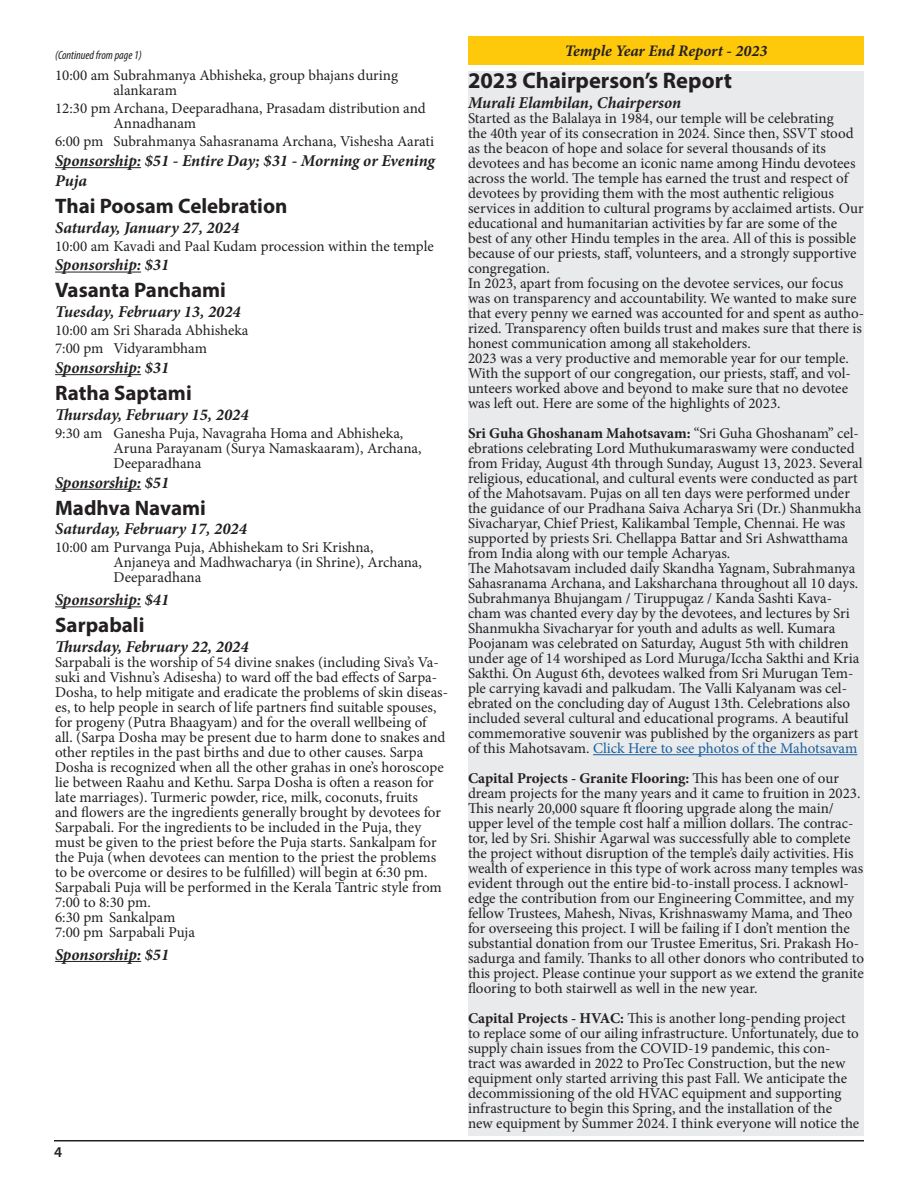
<style>
.page{position:relative;width:918px;height:1188px;background:#fff}
.page>*{position:absolute;margin:0;border:0;box-sizing:border-box;transform-origin:0 0}
.t1{font:700 22.5px "Myriad Pro";color:#231f20}
.t2{font:700 21px "Myriad Pro";color:#231f20}
.t3{font:italic 700 16.5px/19.8px "Minion Pro";letter-spacing:-.005em;color:#231f20}
.t4{font:italic 700 16.05px "Minion Pro";color:#231f20}
.t5{font:15px/15px "Minion Pro";letter-spacing:-.005em;color:#231f20}
.t6{font:600 15px "Myriad Pro";color:#231f20}
.t7{font:italic condensed 12px "Myriad Pro";color:#231f20}
.s1{font-weight:700}
.s2{color:#175d9e}
</style>
<div class="page">
<hr style="left:54px;top:1140px;width:810px;height:2px;background:#231f20">
<hr style="left:55px;top:167px;width:86px;height:1px;background:#231f20">
<hr style="left:55px;top:272px;width:86px;height:1px;background:#231f20">
<hr style="left:55px;top:374px;width:86px;height:1px;background:#231f20">
<hr style="left:55px;top:489px;width:86px;height:1px;background:#231f20">
<hr style="left:55px;top:606px;width:86px;height:1px;background:#231f20">
<hr style="left:55px;top:961px;width:86px;height:1px;background:#231f20">
<div style="left:468px;top:72px;width:396px;height:1064px;background:#e9eaeb"></div>
<hr style="left:593px;top:754px;width:264px;height:1px;background:#175d9e">
<div style="left:468px;top:36px;width:396px;height:29px;background:#fec80b"></div>
<p class="t7" style="left:55px;top:48px;width:88px">(Continued from page 1)</p>
<p class="t5" style="left:114px;top:68px;width:286px;text-indent:-58px">10:00 am Subrahmanya Abhisheka, group bhajans during alankaram</p>
<p class="t5" style="left:114px;top:101px;width:314px;text-indent:-58px">12:30 pm Archana, Deeparadhana, Prasadam distribution and<br>Annadhanam</p>
<p class="t5" style="left:55px;top:134px;width:381px">6:00 pm Subrahmanya Sahasranama Archana, Vishesha Aarati</p>
<p class="t3" style="left:55px;top:151px;width:381px">Sponsorship: $51 - Entire Day; $31 - Morning or Evening<br>Puja</p>
<h2 class="t2" style="left:55px;top:192px;width:234px">Thai Poosam Celebration</h2>
<p class="t3" style="left:55px;top:217px;width:186px">Saturday, January 27, 2024</p>
<p class="t5" style="left:55px;top:238px;width:380px">10:00 am Kavadi and Paal Kudam procession within the temple</p>
<p class="t3" style="left:55px;top:255px;width:116px">Sponsorship: $31</p>
<h2 class="t2" style="left:55px;top:277px;width:172px">Vasanta Panchami</h2>
<p class="t3" style="left:55px;top:302px;width:187px">Tuesday, February 13, 2024</p>
<p class="t5" style="left:55px;top:321px;width:195px;line-height:18px">10:00 am Sri Sharada Abhisheka<br>7:00 pm Vidyarambham</p>
<p class="t3" style="left:55px;top:358px;width:116px">Sponsorship: $31</p>
<h2 class="t2" style="left:55px;top:379px;width:138px">Ratha Saptami</h2>
<p class="t3" style="left:55px;top:404px;width:195px">Thursday, February 15, 2024</p>
<p class="t5" style="left:114px;top:426px;width:309px;text-indent:-58px">9:30 am Ganesha Puja, Navagraha Homa and Abhisheka,<br>Aruna Parayanam (Surya Namaskaaram), Archana,<br>Deeparadhana</p>
<p class="t3" style="left:55px;top:472px;width:116px">Sponsorship: $51</p>
<h2 class="t2" style="left:55px;top:494px;width:152px">Madhva Navami</h2>
<p class="t3" style="left:55px;top:519px;width:193px">Saturday, February 17, 2024</p>
<p class="t5" style="left:114px;top:540px;width:310px;text-indent:-58px">10:00 am Purvanga Puja, Abhishekam to Sri Krishna,<br>Anjaneya and Madhwacharya (in Shrine), Archana,<br>Deeparadhana</p>
<p class="t3" style="left:55px;top:590px;width:116px">Sponsorship: $41</p>
<h2 class="t2" style="left:55px;top:611px;width:91px">Sarpabali</h2>
<p class="t3" style="left:55px;top:637px;width:195px">Thursday, February 22, 2024</p>
<p class="t5" style="left:55px;top:655px;width:395px">Sarpabali is the worship of 54 divine snakes (including Siva’s Va&shy;suki and Vishnu’s Adisesha) to ward off the bad effects of Sarpa-Dosha, to help mitigate and eradicate the problems of skin diseas&shy;es, to help people in search of life partners find suitable spouses, for progeny (Putra Bhaagyam) and for the overall wellbeing of<br>all. (Sarpa Dosha may be present due to harm done to snakes and other reptiles in the past births and due to other causes. Sarpa Dosha is recognized when all the other grahas in one’s horoscope lie between Raahu and Kethu. Sarpa Dosha is often a reason for late marriages). Turmeric powder, rice, milk, coconuts, fruits<br>and flowers are the ingredients generally brought by devotees for Sarpabali. For the ingredients to be included in the Puja, they must be given to the priest before the Puja starts. Sankalpam for the Puja (when devotees can mention to the priest the problems to be overcome or desires to be fulfilled) will begin at 6:30 pm.<br>Sarpabali Puja will be performed in the Kerala Tantric style from 7:00 to 8:30 pm.<br>6:30 pm Sankalpam<br>7:00 pm Sarpabali Puja</p>
<p class="t3" style="left:55px;top:944px;width:116px">Sponsorship: $51</p>
<p class="t6" style="left:54px;top:1142px;width:10px">4</p>
<p class="t4" style="left:565px;top:40px;width:204px">Temple Year End Report - 2023</p>
<h1 class="t1" style="left:468px;top:66px;width:265px">2023 Chairperson’s Report</h1>
<p class="t3" style="left:468px;top:93px;width:215px">Murali Elambilan, Chairperson</p>
<p class="t5" style="left:468px;top:111px;width:398px">Started as the Balalaya in 1984, our temple will be celebrating<br>the 40th year of its consecration in 2024. Since then, SSVT stood as the beacon of hope and solace for several thousands of its devotees and has become an iconic name among Hindu devotees across the world. The temple has earned the trust and respect of devotees by providing them with the most authentic religious services in addition to cultural programs by acclaimed artists. Our educational and humanitarian activities by far are some of the best of any other Hindu temples in the area. All of this is possible because of our priests, staff, volunteers, and a strongly supportive congregation.<br>In 2023, apart from focusing on the devotee services, our focus was on transparency and accountability. We wanted to make sure that every penny we earned was accounted for and spent as autho&shy;rized. Transparency often builds trust and makes sure that there is honest communication among all stakeholders.<br>2023 was a very productive and memorable year for our temple.<br>With the support of our congregation, our priests, staff, and vol&shy;unteers worked above and beyond to make sure that no devotee was left out. Here are some of the highlights of 2023.</p>
<p class="t5" style="left:468px;top:426px;width:396px"><span class="s1">Sri Guha Ghoshanam Mahotsavam:</span> “Sri Guha Ghoshanam” cel&shy;ebrations celebrating Lord Muthukumaraswamy were conducted from Friday, August 4th through Sunday, August 13, 2023. Several religious, educational, and cultural events were conducted as part of the Mahotsavam. Pujas on all ten days were performed under the guidance of our Pradhana Saiva Acharya Sri (Dr.) Shanmukha Sivacharyar, Chief Priest, Kalikambal Temple, Chennai. He was supported by priests Sri. Chellappa Battar and Sri Ashwatthama from India along with our temple Acharyas.<br>The Mahotsavam included daily Skandha Yagnam, Subrahmanya Sahasranama Archana, and Laksharchana throughout all 10 days.<br>Subrahmanya Bhujangam / Tiruppugaz / Kanda Sashti Kava&shy;cham was chanted every day by the devotees, and lectures by Sri Shanmukha Sivacharyar for youth and adults as well. Kumara Poojanam was celebrated on Saturday, August 5th with children under age of 14 worshiped as Lord Muruga/Iccha Sakthi and Kria Sakthi. On August 6th, devotees walked from Sri Murugan Tem&shy;ple carrying kavadi and palkudam. The Valli Kalyanam was cel&shy;ebrated on the concluding day of August 13th. Celebrations also included several cultural and educational programs. A beautiful commemorative souvenir was published by the organizers as part of this Mahotsavam. <span class="s2">Click Here to see photos of the Mahotsavam</span></p>
<p class="t5" style="left:468px;top:771px;width:398px"><span class="s1">Capital Projects - Granite Flooring:</span> This has been one of our dream projects for the many years and it came to fruition in 2023.<br>This nearly 20,000 square ft flooring upgrade along the main/ upper level of the temple cost half a million dollars. The contrac&shy;tor, led by Sri. Shishir Agarwal was successfully able to complete the project without disruption of the temple’s daily activities. His wealth of experience in this type of work across many temples was evident through out the entire bid-to-install process. I acknowl&shy;edge the contribution from our Engineering Committee, and my fellow Trustees, Mahesh, Nivas, Krishnaswamy Mama, and Theo for overseeing this project. I will be failing if I don’t mention the substantial donation from our Trustee Emeritus, Sri. Prakash Ho&shy;sadurga and family. Thanks to all other donors who contributed to this project. Please continue your support as we extend the granite flooring to both stairwell as well in the new year.</p>
<p class="t5" style="left:468px;top:1011px;width:393px"><span class="s1">Capital Projects - HVAC:</span> This is another long-pending project to replace some of our ailing infrastructure. Unfortunately, due to supply chain issues from the COVID-19 pandemic, this con&shy;tract was awarded in 2022 to ProTec Construction, but the new equipment only started arriving this past Fall. We anticipate the decommissioning of the old HVAC equipment and supporting infrastructure to begin this Spring, and the installation of the new equipment by Summer 2024. I think everyone will notice the</p>
</div>
